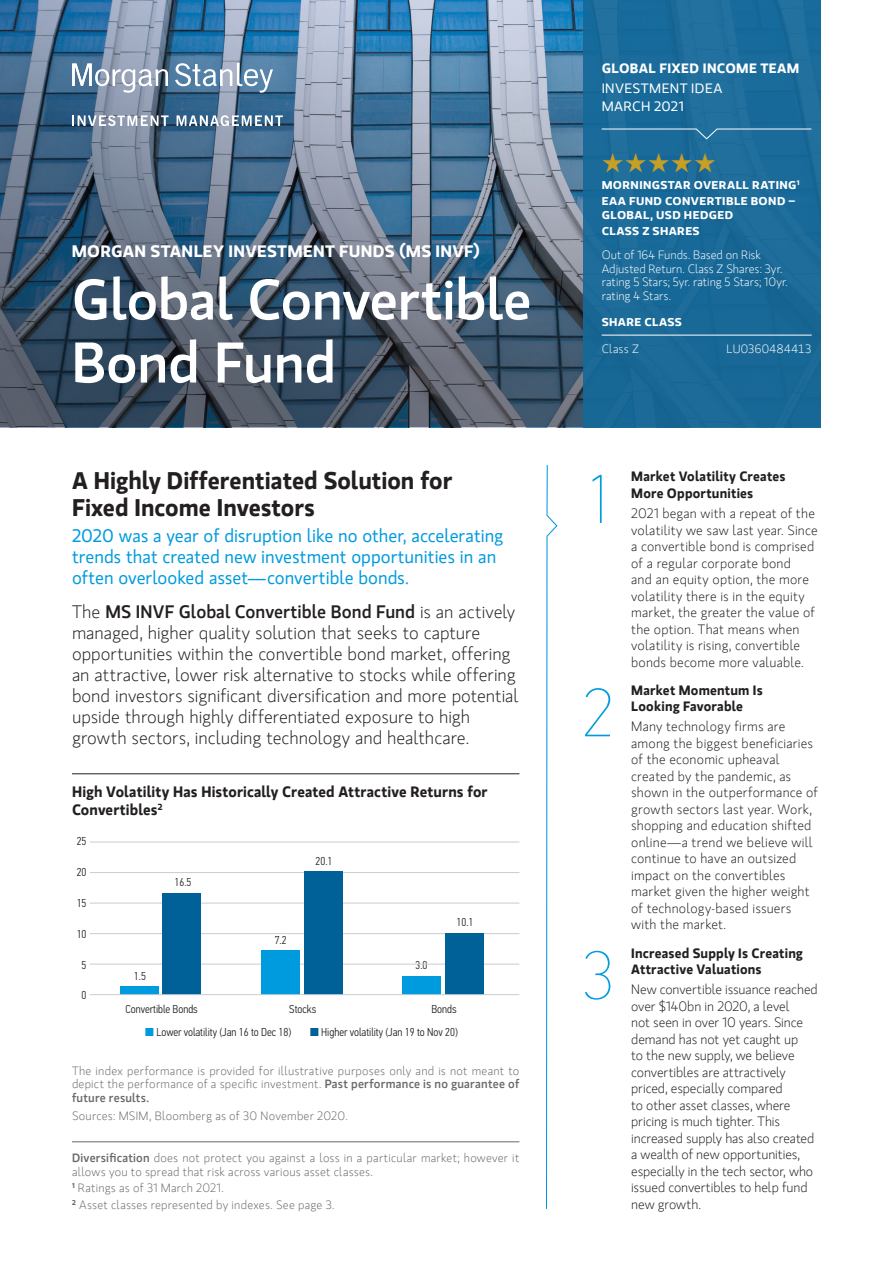
<style>
.page{position:relative;width:893px;height:1263px;background:#fff}
.page>*{position:absolute;margin:0;border:0;box-sizing:border-box;transform-origin:0 0}
.t1{font:100 69px "PF Din Text Pro";color:#009bde}
.Title__38{font:500 57px/63px "MS Gloriola II Std";letter-spacing:-.01em;color:#fff}
.Title__38-2{font:27px "Zapf Dingbats ITC";color:#c99f23}
.Intro_G_12_Light_Blu{font:700 24px/27px "MS Gloriola II Std";color:#231f20}
.Intro_G_12_Light_Blu-2{font:300 18px/21px "MS Gloriola II Std";color:#231f20}
.Intro_G_12_Light_Blu-3{font:18px/21px "MS Gloriola II Std";color:#009bde}
.Subtitle_Bold__13{font:700 16.5px "MS Gloriola II Std";letter-spacing:.015em;color:#fff;scale:1.05 1}
.Subtitle_Bold__13-2{font:700 15px/18px "MS Gloriola II Std";letter-spacing:.01em;color:#231f20}
.Body__G-Lt__1st{font:300 13.5px/16.5px "MS Gloriola II Std";letter-spacing:.01em;color:#231f20}
.Body_Head{font:700 13.5px/16.5px "MS Gloriola II Std";letter-spacing:.01em;color:#231f20}
.Sidebar_H2{font:13.5px "MS Gloriola II Std";letter-spacing:.03em;color:#fff;scale:1.05 1}
.Title__38-3{font:700 13.5px "MS Gloriola II Std";letter-spacing:.025em;color:#fff;scale:1.05 1}
.Disclosure{font:300 12px/13.5px "MS Gloriola II Std";letter-spacing:.015em;color:#69696c}
.Sidebar_Paragraph_1s{font:300 12px/13.5px "MS Gloriola II Std";color:#fff}
.Table_Data{font:300 12px "MS Gloriola II Std";letter-spacing:.03em;color:#fff}
.t2{font:300 11.55px "PF Din Text Cond Pro";color:#231f20}
.Sidebar_Head{font:700 11.25px/13.5px "MS Gloriola II Std";letter-spacing:.03em;color:#fff;scale:1.1 1}
.Title__38-4{font:700 11.25px "MS Gloriola II Std";letter-spacing:.03em;color:#fff;scale:1.1 1}
.s1{font-weight:500}
.s2{color:#009bde}
.s3{color:#006198}
</style>
<div class="page">
<svg style="left:0;top:0;width:584px;height:427px;background:#526d86"></svg>
<svg style="left:175px;top:63px;width:98px;height:30px"></svg>
<svg style="left:72px;top:64px;width:96px;height:29px"></svg>
<svg style="left:72px;top:115px;width:97px;height:11px"></svg>
<svg style="left:177px;top:115px;width:106px;height:11px"></svg>
<div style="left:584px;top:0;width:237px;height:428px;background:#196a99"></div>
<svg style="left:601px;top:128px;width:211px;height:12px"></svg>
<hr style="left:602px;top:335px;width:89px;height:1px;background:#fff">
<hr style="left:691px;top:335px;width:121px;height:1px;background:#fff">
<svg style="left:546px;top:465px;width:12px;height:744px"></svg>
<hr style="left:72px;top:773px;width:447px;height:1px;background:#231f20">
<hr style="left:90px;top:872px;width:429px;height:1px;background:#c6ced4">
<hr style="left:90px;top:933px;width:429px;height:1px;background:#c6ced4">
<hr style="left:90px;top:964px;width:429px;height:1px;background:#c6ced4">
<hr style="left:90px;top:903px;width:429px;height:1px;background:#c6ced4">
<div style="left:163px;top:893px;width:38px;height:102px;background:#006198"></div>
<div style="left:304px;top:871px;width:38px;height:124px;background:#006198"></div>
<div style="left:445px;top:933px;width:38px;height:62px;background:#006198"></div>
<div style="left:121px;top:986px;width:38px;height:9px;background:#009bde"></div>
<div style="left:262px;top:950px;width:38px;height:45px;background:#009bde"></div>
<div style="left:403px;top:976px;width:38px;height:19px;background:#009bde"></div>
<hr style="left:90px;top:842px;width:429px;height:1px;background:#c6ced4">
<hr style="left:90px;top:994px;width:429px;height:1px;background:#c6ced4">
<hr style="left:72px;top:1141px;width:447px;height:1px;background:#69696c">
<p class="Subtitle_Bold__13" style="left:72px;top:239px;width:390px">MORGAN STANLEY INVESTMENT FUNDS (MS INVF)</p>
<p class="Title__38" style="left:72px;top:266px;width:461px">Global Convertible<br>Bond Fund</p>
<p class="Intro_G_12_Light_Blu" style="left:72px;top:466px;width:382px">A Highly Differentiated Solution for<br>Fixed Income Investors</p>
<p class="Intro_G_12_Light_Blu-3" style="left:72px;top:524px;width:433px">2020 was a year of disruption like no other, accelerating trends that created new investment opportunities in an often overlooked asset—convertible bonds.</p>
<p class="Intro_G_12_Light_Blu-2" style="left:72px;top:601px;width:448px">The <span class="s1">MS INVF Global Convertible Bond Fund</span> is an actively managed, higher quality solution that seeks to capture opportunities within the convertible bond market, offering an attractive, lower risk alternative to stocks while offering bond investors significant diversification and more potential upside through highly differentiated exposure to high growth sectors, including technology and healthcare.</p>
<p class="Subtitle_Bold__13-2" style="left:72px;top:782px;width:417px">High Volatility Has Historically Created Attractive Returns for<br>Convertibles<sup>2</sup></p>
<p class="t2" style="left:77px;top:834px;width:11px">25</p>
<p class="t2" style="left:77px;top:865px;width:11px">20</p>
<p class="t2" style="left:77px;top:896px;width:11px">15</p>
<p class="t2" style="left:77px;top:927px;width:11px">10</p>
<p class="t2" style="left:82px;top:958px;width:6px">5</p>
<p class="t2" style="left:82px;top:989px;width:6px">0</p>
<p class="t2" style="left:175px;top:876px;width:18px">16.5</p>
<p class="t2" style="left:134px;top:969px;width:13px">1.5</p>
<p class="t2" style="left:275px;top:934px;width:13px">7.2</p>
<p class="t2" style="left:316px;top:854px;width:18px">20.1</p>
<p class="t2" style="left:416px;top:958px;width:13px">3.0</p>
<p class="t2" style="left:457px;top:915px;width:18px">10.1</p>
<p class="t2" style="left:126px;top:1003px;width:74px">Convertible Bonds</p>
<p class="t2" style="left:289px;top:1003px;width:29px">Stocks</p>
<p class="t2" style="left:431px;top:1003px;width:27px">Bonds</p>
<p class="t2" style="left:145px;top:1025px;width:147px"><span class="s2">■</span> Lower volatility (Jan 16 to Dec 18)</p>
<p class="t2" style="left:310px;top:1025px;width:149px"><span class="s3">■</span> Higher volatility (Jan 19 to Nov 20)</p>
<p class="Disclosure" style="left:72px;top:1063px;width:449px;text-align:justify">The index performance is provided for illustrative purposes only and is not meant to depict the performance of a specific investment. <span class="s1">Past performance is no guarantee of future results.</span></p>
<p class="Disclosure" style="left:72px;top:1108px;width:277px">Sources: MSIM, Bloomberg as of 30 November 2020.</p>
<p class="Disclosure" style="left:72px;top:1151px;width:449px"><span class="s1">Diversification</span> does not protect you against a loss in a particular market; however it allows you to spread that risk across various asset classes.</p>
<p class="Disclosure" style="left:72px;top:1181px;width:153px"><sup>1</sup> Ratings as of 31 March 2021.</p>
<p class="Disclosure" style="left:72px;top:1198px;width:264px"><sup>2</sup> Asset classes represented by indexes. See page 3.</p>
<p class="Title__38-3" style="left:602px;top:59px;width:190px">GLOBAL FIXED INCOME TEAM</p>
<p class="Sidebar_H2" style="left:602px;top:79px;width:116px">INVESTMENT IDEA</p>
<p class="Sidebar_H2" style="left:602px;top:97px;width:80px">MARCH 2021</p>
<p class="Title__38-2" style="left:602px;top:150px;width:116px">★★★★★</p>
<p class="Sidebar_Head" style="left:602px;top:177px;width:181px">MORNINGSTAR OVERALL RATING<sup>1</sup></p>
<p class="Sidebar_Head" style="left:602px;top:194px;width:178px">EAA FUND CONVERTIBLE BOND –<br>GLOBAL, USD HEDGED</p>
<p class="Sidebar_Head" style="left:602px;top:224px;width:90px">CLASS Z SHARES</p>
<p class="Sidebar_Paragraph_1s" style="left:602px;top:248px;width:188px">Out of 164 Funds. Based on Risk<br>Adjusted Return. Class Z Shares: 3yr. rating 5 Stars; 5yr. rating 5 Stars; 10yr. rating 4 Stars.</p>
<p class="Title__38-4" style="left:602px;top:314px;width:75px">SHARE CLASS</p>
<p class="Table_Data" style="left:602px;top:341px;width:39px">Class Z</p>
<p class="Table_Data" style="left:726px;top:341px;width:87px">LU0360484413</p>
<p class="t1" style="left:584px;top:460px;width:33px">1</p>
<p class="Body_Head" style="left:631px;top:468px;width:156px">Market Volatility Creates<br>More Opportunities</p>
<p class="Body__G-Lt__1st" style="left:631px;top:505px;width:188px">2021 began with a repeat of the volatility we saw last year. Since a convertible bond is comprised of a regular corporate bond<br>and an equity option, the more volatility there is in the equity market, the greater the value of the option. That means when volatility is rising, convertible bonds become more valuable.</p>
<p class="t1" style="left:582px;top:673px;width:33px">2</p>
<p class="Body_Head" style="left:631px;top:681px;width:133px">Market Momentum Is<br>Looking Favorable</p>
<p class="Body__G-Lt__1st" style="left:631px;top:718px;width:188px">Many technology firms are among the biggest beneficiaries of the economic upheaval created by the pandemic, as shown in the outperformance of growth sectors last year. Work, shopping and education shifted online—a trend we believe will continue to have an outsized impact on the convertibles market given the higher weight of technology-based issuers with the market.</p>
<p class="t1" style="left:582px;top:936px;width:33px">3</p>
<p class="Body_Head" style="left:631px;top:944px;width:173px">Increased Supply Is Creating<br>Attractive Valuations</p>
<p class="Body__G-Lt__1st" style="left:631px;top:981px;width:188px">New convertible issuance reached over $140bn in 2020, a level<br>not seen in over 10 years. Since demand has not yet caught up<br>to the new supply, we believe convertibles are attractively priced, especially compared<br>to other asset classes, where pricing is much tighter. This increased supply has also created a wealth of new opportunities, especially in the tech sector, who issued convertibles to help fund new growth.</p>
</div>
